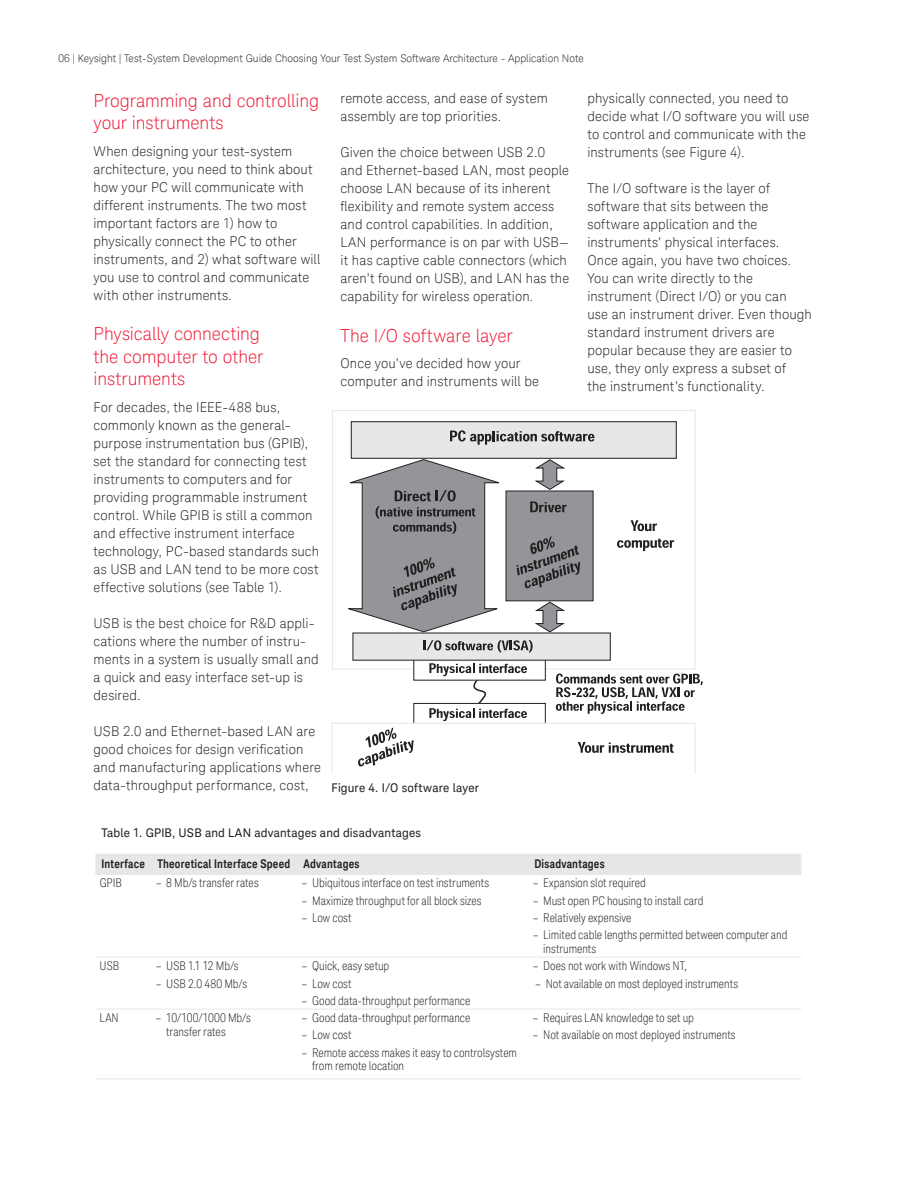
<style>
.page{position:relative;width:918px;height:1188px;background:#fff}
.page>*{position:absolute;margin:0;border:0;box-sizing:border-box;transform-origin:0 0}
.t1{font:300 18px/22.5px "Keysight Sans";letter-spacing:-.005em;color:#ed1a36}
.t2{font:300 13.5px/18px "Keysight Sans";letter-spacing:.01em;color:#231f20}
.t3{font:300 condensed 12px/13.5px "Keysight Sans";color:#231f20}
.t4{font:12px "Keysight Sans";letter-spacing:.015em;color:#231f20}
.t5{font:700 12px "Keysight Sans Condensed";letter-spacing:.02em;color:#231f20}
.t6{font:300 10.5px "Keysight Sans";color:#231f20}
</style>
<div class="page">
<div style="left:413px;top:649px;width:133px;height:32px;background:#fff;border:1px solid #231f20"></div>
<svg style="left:534px;top:601px;width:32px;height:32px"></svg>
<svg style="left:534px;top:459px;width:31px;height:31px"></svg>
<div style="left:351px;top:421px;width:326px;height:38px;background:#e6e7e9;border:1px solid #231f20"></div>
<div style="left:353px;top:633px;width:258px;height:28px;background:#e6e7e9"></div>
<div style="left:506px;top:491px;width:87px;height:110px;background:#939598;border:1px solid #231f20"></div>
<svg style="left:516px;top:536px;width:64px;height:53px"></svg>
<svg style="left:423px;top:640px;width:110px;height:13px"></svg>
<svg style="left:450px;top:430px;width:145px;height:15px"></svg>
<svg style="left:348px;top:459px;width:156px;height:174px"></svg>
<svg style="left:530px;top:502px;width:37px;height:10px"></svg>
<svg style="left:331px;top:663px;width:372px;height:110px"></svg>
<svg style="left:631px;top:520px;width:26px;height:11px"></svg>
<svg style="left:617px;top:539px;width:57px;height:12px"></svg>
<div style="left:95px;top:854px;width:706px;height:20px;background:#e6e7e9"></div>
<hr style="left:95px;top:874px;width:56px;height:1px;background:#e6e7e9">
<hr style="left:151px;top:874px;width:146px;height:1px;background:#e6e7e9">
<hr style="left:297px;top:874px;width:231px;height:1px;background:#e6e7e9">
<hr style="left:528px;top:874px;width:273px;height:1px;background:#e6e7e9">
<hr style="left:95px;top:957px;width:56px;height:1px;background:#e6e7e9">
<hr style="left:151px;top:957px;width:146px;height:1px;background:#e6e7e9">
<hr style="left:297px;top:957px;width:231px;height:1px;background:#e6e7e9">
<hr style="left:528px;top:957px;width:273px;height:1px;background:#e6e7e9">
<hr style="left:95px;top:1009px;width:56px;height:1px;background:#e6e7e9">
<hr style="left:151px;top:1009px;width:146px;height:1px;background:#e6e7e9">
<hr style="left:297px;top:1009px;width:231px;height:1px;background:#e6e7e9">
<hr style="left:528px;top:1009px;width:273px;height:1px;background:#e6e7e9">
<hr style="left:95px;top:1079px;width:56px;height:1px;background:#e6e7e9">
<hr style="left:151px;top:1079px;width:146px;height:1px;background:#e6e7e9">
<hr style="left:297px;top:1079px;width:231px;height:1px;background:#e6e7e9">
<hr style="left:528px;top:1079px;width:273px;height:1px;background:#e6e7e9">
<p class="t6" style="left:59px;top:52px;width:527px">06 | Keysight | Test-System Development Guide Choosing Your Test System Software Architecture - Application Note</p>
<h1 class="t1" style="left:94px;top:89px;width:227px">Programming and controlling your instruments</h1>
<p class="t2" style="left:94px;top:142px;width:228px">When designing your test-system architecture, you need to think about how your PC will communicate with different instruments. The two most important factors are 1) how to physically connect the PC to other instruments, and 2) what software will you use to control and communicate with other instruments.</p>
<h1 class="t1" style="left:94px;top:323px;width:172px">Physically connecting the computer to other instruments</h1>
<p class="t2" style="left:94px;top:398px;width:227px">For decades, the IEEE-488 bus, commonly known as the general&shy;purpose instrumentation bus (GPIB), set the standard for connecting test instruments to computers and for providing programmable instrument control. While GPIB is still a common and effective instrument interface technology, PC-based standards such as USB and LAN tend to be more cost effective solutions (see Table 1).</p>
<p class="t2" style="left:94px;top:614px;width:227px">USB is the best choice for R&amp;D appli&shy;cations where the number of instru&shy;ments in a system is usually small and a quick and easy interface set-up is desired.</p>
<p class="t2" style="left:94px;top:722px;width:229px">USB 2.0 and Ethernet-based LAN are good choices for design verification and manufacturing applications where data-throughput performance, cost,</p>
<p class="t2" style="left:340px;top:90px;width:209px">remote access, and ease of system assembly are top priorities.</p>
<p class="t2" style="left:340px;top:144px;width:230px">Given the choice between USB 2.0 and Ethernet-based LAN, most people choose LAN because of its inherent flexibility and remote system access and control capabilities. In addition, LAN performance is on par with USB— it has captive cable connectors (which aren’t found on USB), and LAN has the capability for wireless operation.</p>
<h1 class="t1" style="left:340px;top:324px;width:174px">The I/O software layer</h1>
<p class="t2" style="left:340px;top:355px;width:200px">Once you’ve decided how your computer and instruments will be</p>
<p class="t2" style="left:587px;top:90px;width:224px">physically connected, you need to decide what I/O software you will use to control and communicate with the instruments (see Figure 4).</p>
<p class="t2" style="left:587px;top:180px;width:226px">The I/O software is the layer of software that sits between the software application and the instruments’ physical interfaces.<br>Once again, you have two choices.<br>You can write directly to the instrument (Direct I/O) or you can<br>use an instrument driver. Even though standard instrument drivers are popular because they are easier to use, they only express a subset of<br>the instrument’s functionality.</p>
<p class="t4" style="left:331px;top:780px;width:149px">Figure 4. I/O software layer</p>
<p class="t4" style="left:101px;top:825px;width:321px">Table 1. GPIB, USB and LAN advantages and disadvantages</p>
<p class="t5" style="left:101px;top:857px;width:260px">Interface Theoretical Interface Speed Advantages</p>
<p class="t5" style="left:534px;top:857px;width:72px">Disadvantages</p>
<p class="t3" style="left:100px;top:877px;width:24px">GPIB</p>
<p class="t3" style="left:156px;top:877px;width:105px">– 8 Mb/s transfer rates</p>
<p class="t3" style="left:302px;top:877px;width:189px">– Ubiquitous interface on test instruments</p>
<p class="t3" style="left:533px;top:877px;width:115px">– Expansion slot required</p>
<p class="t3" style="left:302px;top:894px;width:181px">– Maximize throughput for all block sizes</p>
<p class="t3" style="left:533px;top:894px;width:172px">– Must open PC housing to install card</p>
<p class="t3" style="left:302px;top:911px;width:51px">– Low cost</p>
<p class="t3" style="left:533px;top:911px;width:100px">– Relatively expensive</p>
<p class="t3" style="left:543px;top:928px;width:246px;text-indent:-11px">– Limited cable lengths permitted between computer and instruments</p>
<p class="t3" style="left:100px;top:959px;width:21px">USB</p>
<p class="t3" style="left:156px;top:959px;width:85px">– USB 1.1 12 Mb/s</p>
<p class="t3" style="left:302px;top:959px;width:89px">– Quick, easy setup</p>
<p class="t3" style="left:533px;top:959px;width:155px">– Does not work with Windows NT‚</p>
<p class="t3" style="left:156px;top:977px;width:93px">– USB 2.0 480 Mb/s</p>
<p class="t3" style="left:302px;top:977px;width:51px">– Low cost</p>
<p class="t3" style="left:535px;top:977px;width:205px">– Not available on most deployed instruments</p>
<p class="t3" style="left:302px;top:994px;width:170px">– Good data-throughput performance</p>
<p class="t3" style="left:100px;top:1011px;width:21px">LAN</p>
<p class="t3" style="left:166px;top:1011px;width:86px;text-indent:-11px">– 10/100/1000 Mb/s transfer rates</p>
<p class="t3" style="left:302px;top:1011px;width:170px">– Good data-throughput performance</p>
<p class="t3" style="left:533px;top:1011px;width:163px">– Requires LAN knowledge to set up</p>
<p class="t3" style="left:302px;top:1028px;width:51px">– Low cost</p>
<p class="t3" style="left:533px;top:1028px;width:205px">– Not available on most deployed instruments</p>
<p class="t3" style="left:312px;top:1046px;width:206px;text-indent:-11px">– Remote access makes it easy to controlsystem from remote location</p>
</div>
